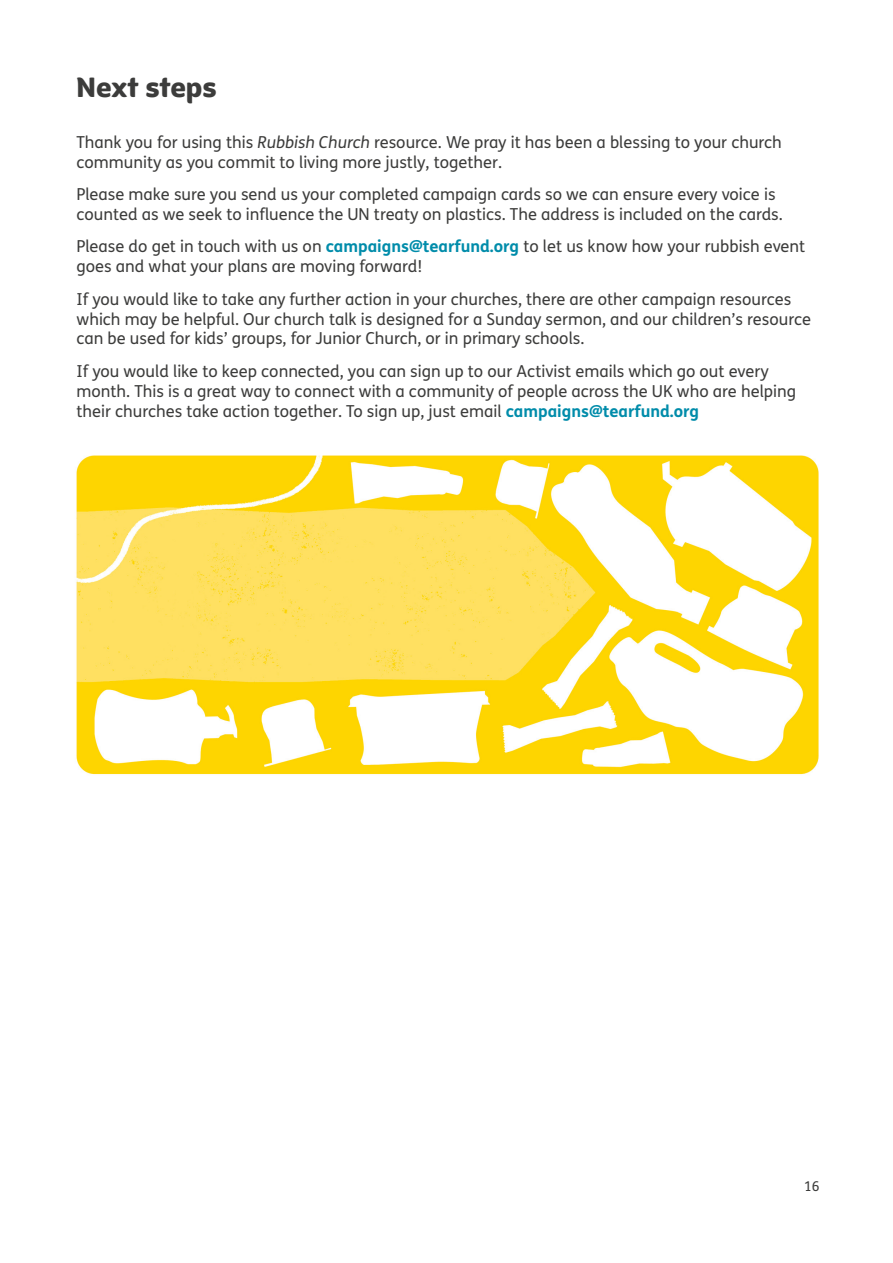
<style>
.page{position:relative;width:893px;height:1263px;background:#fff}
.page>*{position:absolute;margin:0;border:0;box-sizing:border-box;transform-origin:0 0}
.t1{font:27px "Tearfund Sans";letter-spacing:-.005em;color:#3c3c3b}
.t2{font:16.5px/19.8px "FS Me";color:#3c3c3b}
.t3{font:13.5px "FS Me";color:#3c3c3b}
.s1{font-style:italic}
.s2{font-weight:700;color:#008caa}
</style>
<div class="page">
<img style="left:76px;top:455px;width:743px;height:320px">
<h1 class="t1" style="left:77px;top:62px;width:141px">Next steps</h1>
<p class="t2" style="left:77px;top:132px;width:707px">Thank you for using this <span class="s1">Rubbish Church</span> resource. We pray it has been a blessing to your church community as you commit to living more justly, together.</p>
<p class="t2" style="left:77px;top:184px;width:708px">Please make sure you send us your completed campaign cards so we can ensure every voice is counted as we seek to influence the UN treaty on plastics. The address is included on the cards.</p>
<p class="t2" style="left:77px;top:236px;width:730px">Please do get in touch with us on <span class="s2">campaigns@tearfund.org</span> to let us know how your rubbish event goes and what your plans are moving forward!</p>
<p class="t2" style="left:77px;top:289px;width:736px">If you would like to take any further action in your churches, there are other campaign resources which may be helpful. Our church talk is designed for a Sunday sermon, and our children’s resource can be used for kids’ groups, for Junior Church, or in primary schools.</p>
<p class="t2" style="left:77px;top:361px;width:721px">If you would like to keep connected, you can sign up to our Activist emails which go out every month. This is a great way to connect with a community of people across the UK who are helping their churches take action together. To sign up, just email <span class="s2">campaigns@tearfund.org</span></p>
<p class="t3" style="left:804px;top:1177px;width:17px">16</p>
</div>
